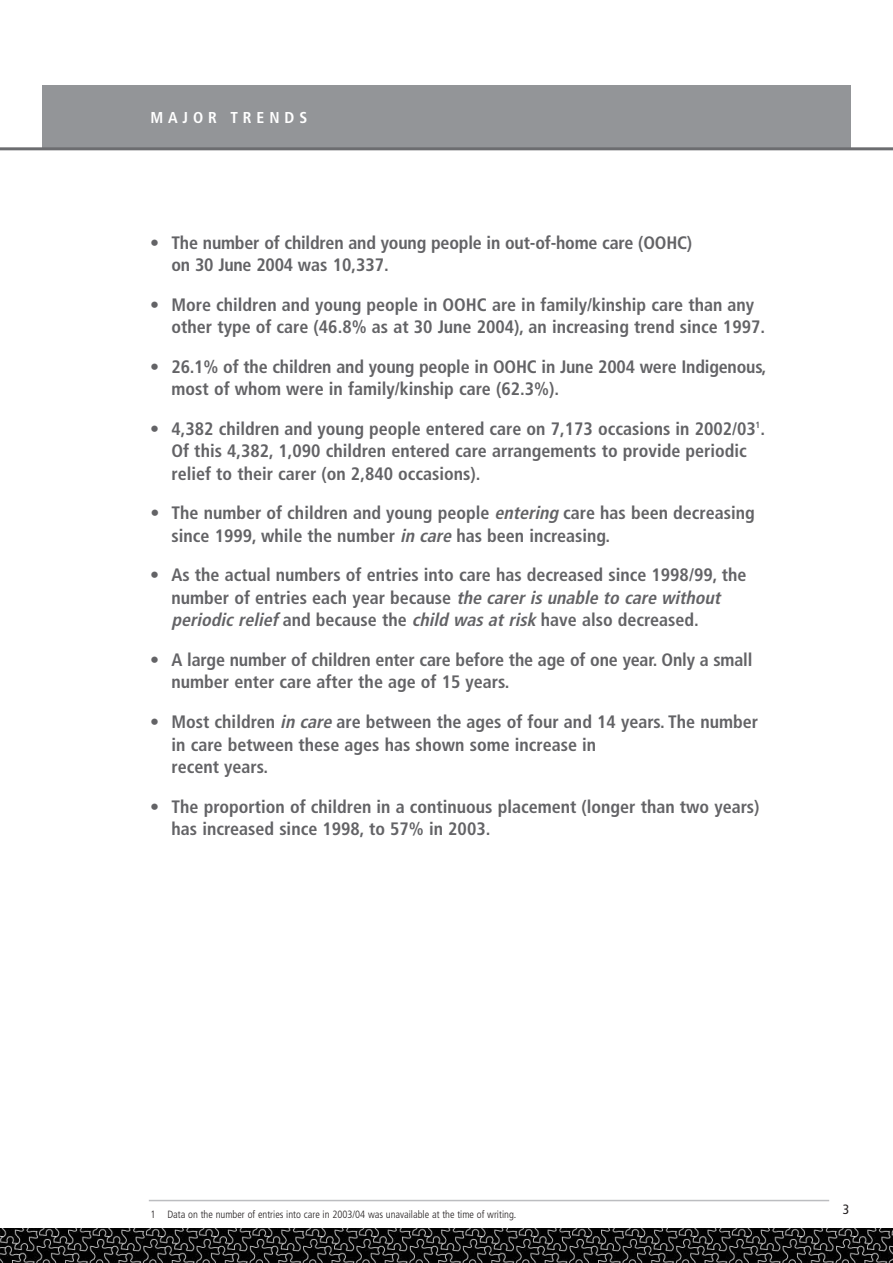
<style>
.page{position:relative;width:893px;height:1263px;background:#fff}
.page>*{position:absolute;margin:0;border:0;box-sizing:border-box;transform-origin:0 0}
.t1{font:700 condensed 18px/22.5px "Frutiger";color:#636366}
.t2{font:700 condensed 15.75px "Frutiger";letter-spacing:.31em;color:#fff}
.t3{font:condensed 13.5px "Frutiger";color:#231f20}
.t4{font:300 condensed 10.5px "Frutiger";color:#231f20}
.s1{font-style:italic}
</style>
<div class="page">
<div style="left:43px;top:85px;width:808px;height:64px;background:#939598"></div>
<hr style="left:0;top:147px;width:893px;height:3px;background:#6c6d70">
<hr style="left:149px;top:1200px;width:680px;height:1px;background:#bcbdc0">
<img style="left:0;top:1229px;width:893px;height:34px">
<p class="t2" style="left:150px;top:112px;width:158px">MAJOR TRENDS</p>
<p class="t1" style="left:172px;top:233px;width:522px;text-indent:-21px">• The number of children and young people in out-of-home care (OOHC) on 30 June 2004 was 10,337.</p>
<p class="t1" style="left:172px;top:295px;width:595px;text-indent:-21px">• More children and young people in OOHC are in family/kinship care than any other type of care (46.8% as at 30 June 2004), an increasing trend since 1997.</p>
<p class="t1" style="left:172px;top:357px;width:596px;text-indent:-21px">• 26.1% of the children and young people in OOHC in June 2004 were Indigenous, most of whom were in family/kinship care (62.3%).</p>
<p class="t1" style="left:172px;top:419px;width:595px;text-indent:-21px">• 4,382 children and young people entered care on 7,173 occasions in 2002/03<sup>1</sup>.<br>Of this 4,382, 1,090 children entered care arrangements to provide periodic relief to their carer (on 2,840 occasions).</p>
<p class="t1" style="left:172px;top:503px;width:585px;text-indent:-21px">• The number of children and young people <span class="s1">entering</span>care has been decreasing since 1999, while the number <span class="s1">in care</span>has been increasing.</p>
<p class="t1" style="left:172px;top:565px;width:576px;text-indent:-21px">• As the actual numbers of entries into care has decreased since 1998/99, the number of entries each year because <span class="s1">the carer is unable to care without periodic relief</span> and because the <span class="s1">child was at risk</span>have also decreased.</p>
<p class="t1" style="left:172px;top:650px;width:582px;text-indent:-21px">• A large number of children enter care before the age of one year. Only a small number enter care after the age of 15 years.</p>
<p class="t1" style="left:172px;top:712px;width:588px;text-indent:-21px">• Most children <span class="s1">in care</span>are between the ages of four and 14 years. The number in care between these ages has shown some increase in<br>recent years.</p>
<p class="t1" style="left:172px;top:796px;width:589px;text-indent:-21px">• The proportion of children in a continuous placement (longer than two years) has increased since 1998, to 57% in 2003.</p>
<p class="t4" style="left:150px;top:1210px;width:368px">1 Data on the number of entries into care in 2003/04 was unavailable at the time of writing.</p>
<p class="t3" style="left:843px;top:1203px;width:8px">3</p>
</div>
